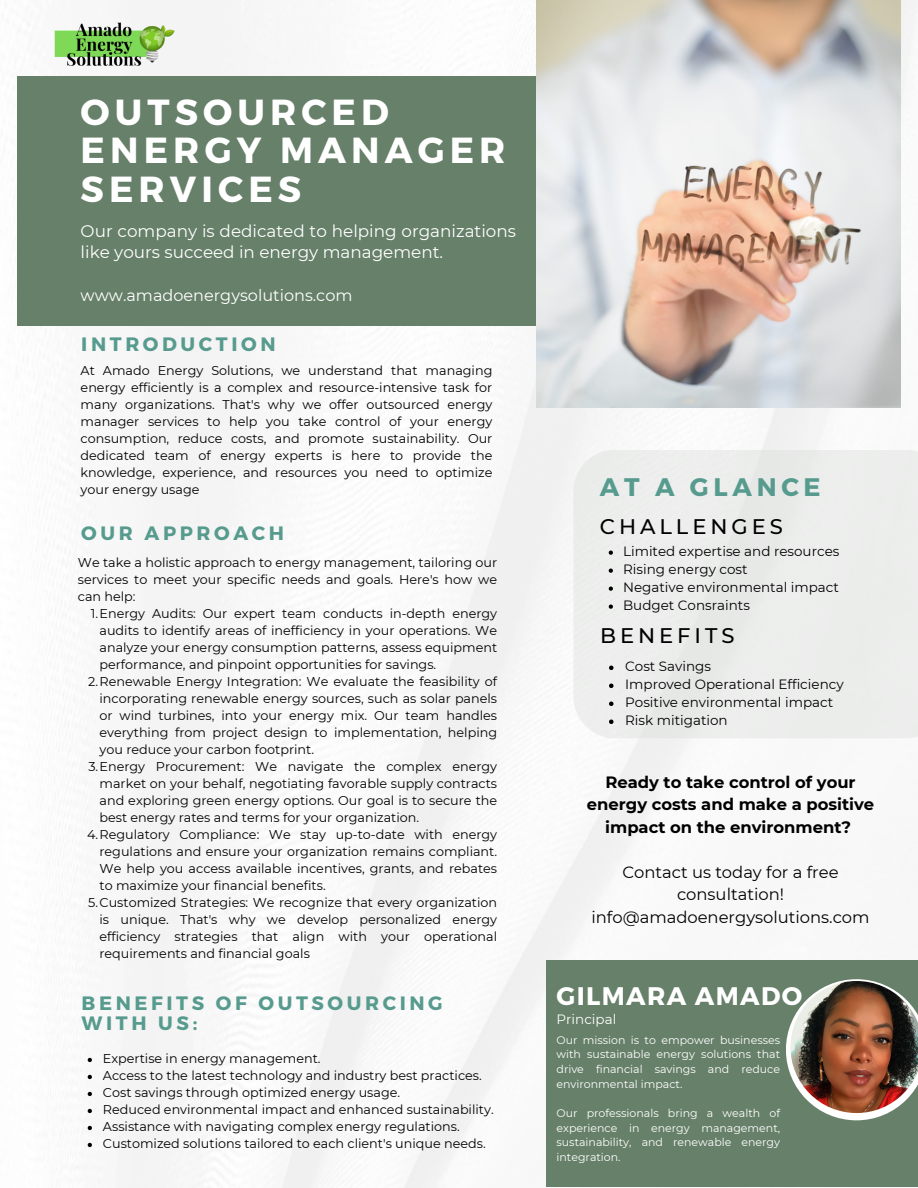
<style>
.page{position:relative;width:918px;height:1188px;background:#fff}
.page>*{position:absolute;margin:0;border:0;box-sizing:border-box;transform-origin:0 0}
.t1{font:700 36.3px/38.2px "Montserrat";letter-spacing:.14em;color:#fff}
.t2{font:700 25.35px "Montserrat";letter-spacing:.055em;color:#fff}
.t3{font:700 25.35px "Montserrat";letter-spacing:.185em;color:#579b8e}
.t4{font:500 21.15px "Montserrat";letter-spacing:.185em;color:#000}
.t5{font:700 19.35px/20.2px "Montserrat";letter-spacing:.185em;color:#579b8e}
.t6{font:16.8px/20.5px "Montserrat";color:#fff}
.t7{font:700 16.35px/22.5px "Montserrat";color:#000;text-align:center}
.t8{font:16.35px/22.5px "Montserrat";color:#000;text-align:center}
.t9{font:16.05px "Montserrat";color:#fff}
.t10{font:13.5px "Montserrat";color:#000}
.t11{font:13.5px "Montserrat";color:#fff}
.t12{font:12.75px/17px "Montserrat";color:#000;text-align:justify}
.t13{font:10.95px/14.7px "Montserrat";color:#fff;text-align:justify}
</style>
<div class="page">
<img style="left:17px;top:0;width:901px;height:1188px">
<div style="left:18px;top:77px;width:599px;height:249px;background:#668069"></div>
<img style="left:537px;top:0;width:363px;height:407px">
<div style="left:573px;top:450px;width:345px;height:288px;background:#ecedec"></div>
<div style="left:546px;top:961px;width:372px;height:226px;background:#668069"></div>
<svg style="left:786px;top:979px;width:102px;height:141px"></svg>
<img style="left:790px;top:981px;width:128px;height:132px">
<img style="left:28px;top:0;width:153px;height:77px">
<svg style="left:609px;top:551px;width:4px;height:4px"></svg>
<svg style="left:609px;top:569px;width:4px;height:4px"></svg>
<svg style="left:609px;top:587px;width:4px;height:4px"></svg>
<svg style="left:609px;top:605px;width:4px;height:4px"></svg>
<svg style="left:609px;top:666px;width:5px;height:4px"></svg>
<svg style="left:609px;top:684px;width:5px;height:4px"></svg>
<svg style="left:609px;top:702px;width:5px;height:4px"></svg>
<svg style="left:609px;top:720px;width:5px;height:4px"></svg>
<svg style="left:88px;top:1058px;width:4px;height:4px"></svg>
<svg style="left:88px;top:1075px;width:4px;height:4px"></svg>
<svg style="left:88px;top:1092px;width:4px;height:4px"></svg>
<svg style="left:88px;top:1109px;width:4px;height:4px"></svg>
<svg style="left:88px;top:1126px;width:4px;height:4px"></svg>
<svg style="left:88px;top:1143px;width:4px;height:4px"></svg>
<p class="t1" style="left:81px;top:91px;width:426px">OUTSOURCED<br>ENERGY MANAGER<br>SERVICES</p>
<p class="t6" style="left:81px;top:221px;width:437px">Our company is dedicated to helping organizations like yours succeed in energy management.</p>
<p class="t9" style="left:81px;top:285px;width:273px">www.amadoenergysolutions.com</p>
<p class="t5" style="left:81px;top:333px;width:196px">INTRODUCTION</p>
<p class="t12" style="left:81px;top:362px;width:413px">At Amado Energy Solutions, we understand that managing energy efficiently is a complex and resource-intensive task for many organizations. That's why we offer outsourced energy manager services to help you take control of your energy consumption, reduce costs, and promote sustainability. Our dedicated team of energy experts is here to provide the knowledge, experience, and resources you need to optimize your energy usage</p>
<p class="t5" style="left:81px;top:522px;width:204px">OUR APPROACH</p>
<p class="t12" style="left:78px;top:554px;width:421px">We take a holistic approach to energy management, tailoring our services to meet your specific needs and goals. Here's how we can help:</p>
<p class="t12" style="left:100px;top:605px;width:399px;text-indent:-9px">1.Energy Audits: Our expert team conducts in-depth energy audits to identify areas of inefficiency in your operations. We analyze your energy consumption patterns, assess equipment performance, and pinpoint opportunities for savings.</p>
<p class="t12" style="left:100px;top:673px;width:399px;text-indent:-11px">2.Renewable Energy Integration: We evaluate the feasibility of incorporating renewable energy sources, such as solar panels or wind turbines, into your energy mix. Our team handles everything from project design to implementation, helping you reduce your carbon footprint.</p>
<p class="t12" style="left:100px;top:758px;width:399px;text-indent:-11px">3.Energy Procurement: We navigate the complex energy market on your behalf, negotiating favorable supply contracts and exploring green energy options. Our goal is to secure the best energy rates and terms for your organization.</p>
<p class="t12" style="left:100px;top:826px;width:399px;text-indent:-12px">4.Regulatory Compliance: We stay up-to-date with energy regulations and ensure your organization remains compliant.<br>We help you access available incentives, grants, and rebates to maximize your financial benefits.</p>
<p class="t12" style="left:100px;top:894px;width:399px;text-indent:-11px">5.Customized Strategies: We recognize that every organization is unique. That's why we develop personalized energy efficiency strategies that align with your operational requirements and financial goals</p>
<p class="t5" style="left:82px;top:992px;width:363px">BENEFITS OF OUTSOURCING<br>WITH US:</p>
<p class="t12" style="left:103px;top:1050px;width:219px">Expertise in energy management.</p>
<p class="t12" style="left:103px;top:1067px;width:380px">Access to the latest technology and industry best practices.</p>
<p class="t12" style="left:103px;top:1084px;width:299px">Cost savings through optimized energy usage.</p>
<p class="t12" style="left:103px;top:1101px;width:392px">Reduced environmental impact and enhanced sustainability.</p>
<p class="t12" style="left:103px;top:1118px;width:358px">Assistance with navigating complex energy regulations.</p>
<p class="t12" style="left:103px;top:1135px;width:384px">Customized solutions tailored to each client's unique needs.</p>
<p class="t3" style="left:600px;top:471px;width:222px">AT A GLANCE</p>
<p class="t4" style="left:600px;top:513px;width:184px">CHALLENGES</p>
<p class="t10" style="left:623px;top:543px;width:218px">Limited expertise and resources</p>
<p class="t10" style="left:623px;top:561px;width:126px">Rising energy cost</p>
<p class="t10" style="left:623px;top:579px;width:217px">Negative environmental impact</p>
<p class="t10" style="left:623px;top:597px;width:128px">Budget Consraints</p>
<p class="t4" style="left:600px;top:622px;width:136px">BENEFITS</p>
<p class="t10" style="left:625px;top:658px;width:87px">Cost Savings</p>
<p class="t10" style="left:625px;top:676px;width:220px">Improved Operational Efficiency</p>
<p class="t10" style="left:625px;top:694px;width:209px">Positive environmental impact</p>
<p class="t10" style="left:625px;top:712px;width:104px">Risk mitigation</p>
<p class="t7" style="left:587px;top:771px;width:289px">Ready to take control of your energy costs and make a positive impact on the environment?</p>
<p class="t8" style="left:622px;top:861px;width:218px">Contact us today for a free consultation!</p>
<p class="t8" style="left:591px;top:906px;width:280px">info@amadoenergysolutions.com</p>
<p class="t2" style="left:557px;top:979px;width:247px">GILMARA AMADO</p>
<p class="t11" style="left:557px;top:1011px;width:61px">Principal</p>
<p class="t13" style="left:557px;top:1032px;width:225px">Our mission is to empower businesses with sustainable energy solutions that drive financial savings and reduce environmental impact.</p>
<p class="t13" style="left:557px;top:1106px;width:225px">Our professionals bring a wealth of experience in energy management, sustainability, and renewable energy integration.</p>
</div>
